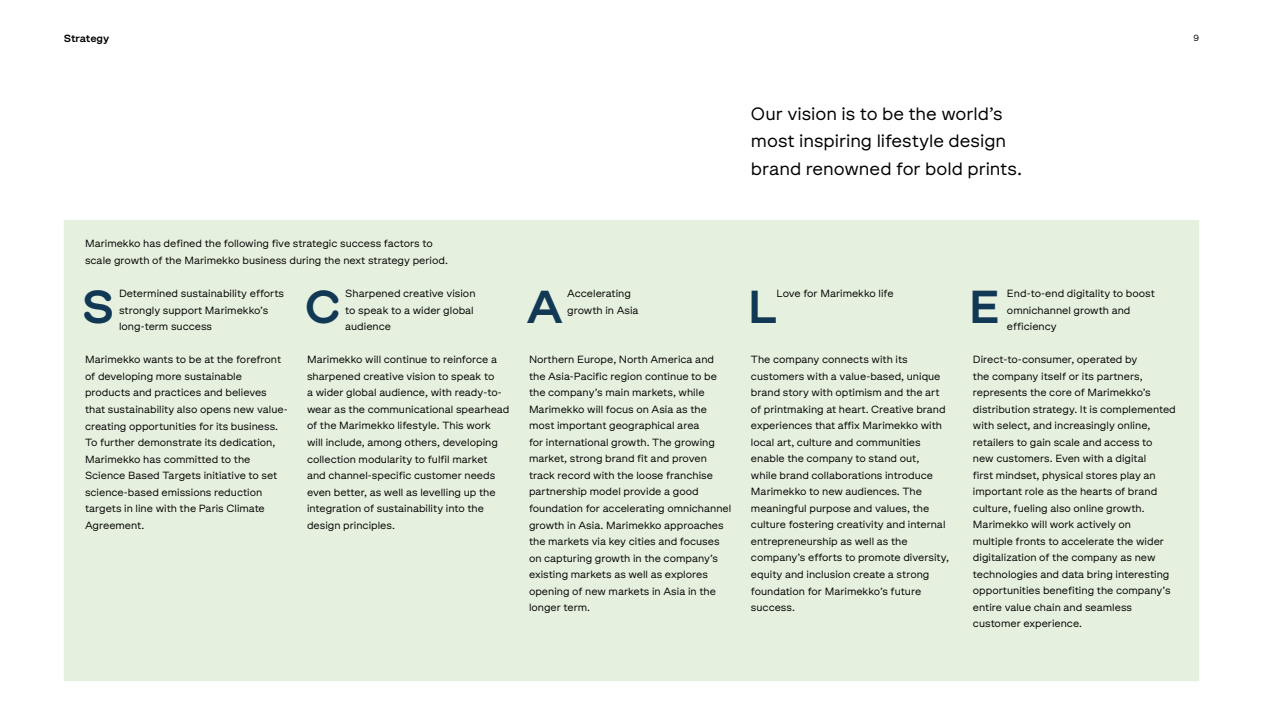
<style>
.page{position:relative;width:1263px;height:711px;background:#fff}
.page>*{position:absolute;margin:0;border:0;box-sizing:border-box;transform-origin:0 0}
.t1{font:700 46.5px "Mari Sans";color:#113855}
.t2{font:18px/27px "Mari Sans";color:#000}
.t3{font:10.5px/16.5px "Mari Sans";color:#000}
.t4{font:700 10.5px "Mari Sans";letter-spacing:-.005em;color:#000}
.t5{font:9px "Mari Sans";color:#000}
</style>
<div class="page">
<div style="left:64px;top:220px;width:1135px;height:460px;background:#e6f0de"></div>
<p class="t4" style="left:64px;top:32px;width:47px">Strategy</p>
<p class="t5" style="left:1193px;top:32px;width:7px">9</p>
<h2 class="t2" style="left:751px;top:100px;width:273px">Our vision is to be the world’s most inspiring lifestyle design brand renowned for bold prints.</h2>
<p class="t3" style="left:85px;top:235px;width:364px">Marimekko has defined the following five strategic success factors to scale growth of the Marimekko business during the next strategy period.</p>
<h1 class="t1" style="left:82px;top:278px;width:34px">S</h1>
<h1 class="t1" style="left:305px;top:278px;width:37px">C</h1>
<h1 class="t1" style="left:526px;top:278px;width:38px">A</h1>
<h1 class="t1" style="left:748px;top:278px;width:31px">L</h1>
<h1 class="t1" style="left:969px;top:278px;width:33px">E</h1>
<p class="t3" style="left:1007px;top:285px;width:150px">End-to-end digitality to boost omnichannel growth and efficiency</p>
<p class="t3" style="left:973px;top:351px;width:204px">Direct-to-consumer, operated by<br>the company itself or its partners, represents the core of Marimekko’s distribution strategy. It is complemented with select, and increasingly online, retailers to gain scale and access to new customers. Even with a digital<br>first mindset, physical stores play an important role as the hearts of brand culture, fueling also online growth.<br>Marimekko will work actively on<br>multiple fronts to accelerate the wider digitalization of the company as new technologies and data bring interesting opportunities benefiting the company’s entire value chain and seamless customer experience.</p>
<p class="t3" style="left:776px;top:285px;width:119px">Love for Marimekko life</p>
<p class="t3" style="left:567px;top:285px;width:73px">Accelerating growth in Asia</p>
<p class="t3" style="left:345px;top:285px;width:132px">Sharpened creative vision to speak to a wider global audience</p>
<p class="t3" style="left:307px;top:351px;width:204px">Marimekko will continue to reinforce a sharpened creative vision to speak to<br>a wider global audience, with ready-to&shy;wear as the communicational spearhead of the Marimekko lifestyle. This work will include, among others, developing collection modularity to fulfil market<br>and channel-specific customer needs even better, as well as levelling up the integration of sustainability into the design principles.</p>
<p class="t3" style="left:119px;top:285px;width:167px">Determined sustainability efforts strongly support Marimekko’s long-term success</p>
<p class="t3" style="left:85px;top:351px;width:204px">Marimekko wants to be at the forefront of developing more sustainable products and practices and believes that sustainability also opens new value&shy;creating opportunities for its business.<br>To further demonstrate its dedication, Marimekko has committed to the Science Based Targets initiative to set science-based emissions reduction targets in line with the Paris Climate Agreement.</p>
<p class="t3" style="left:751px;top:351px;width:199px">The company connects with its customers with a value-based, unique brand story with optimism and the art of printmaking at heart. Creative brand experiences that affix Marimekko with local art, culture and communities enable the company to stand out,<br>while brand collaborations introduce Marimekko to new audiences. The meaningful purpose and values, the culture fostering creativity and internal entrepreneurship as well as the company’s efforts to promote diversity, equity and inclusion create a strong foundation for Marimekko’s future success.</p>
<p class="t3" style="left:529px;top:351px;width:204px">Northern Europe, North America and the Asia-Pacific region continue to be the company’s main markets, while Marimekko will focus on Asia as the most important geographical area<br>for international growth. The growing market, strong brand fit and proven track record with the loose franchise partnership model provide a good foundation for accelerating omnichannel growth in Asia. Marimekko approaches the markets via key cities and focuses on capturing growth in the company’s existing markets as well as explores opening of new markets in Asia in the longer term.</p>
</div>
